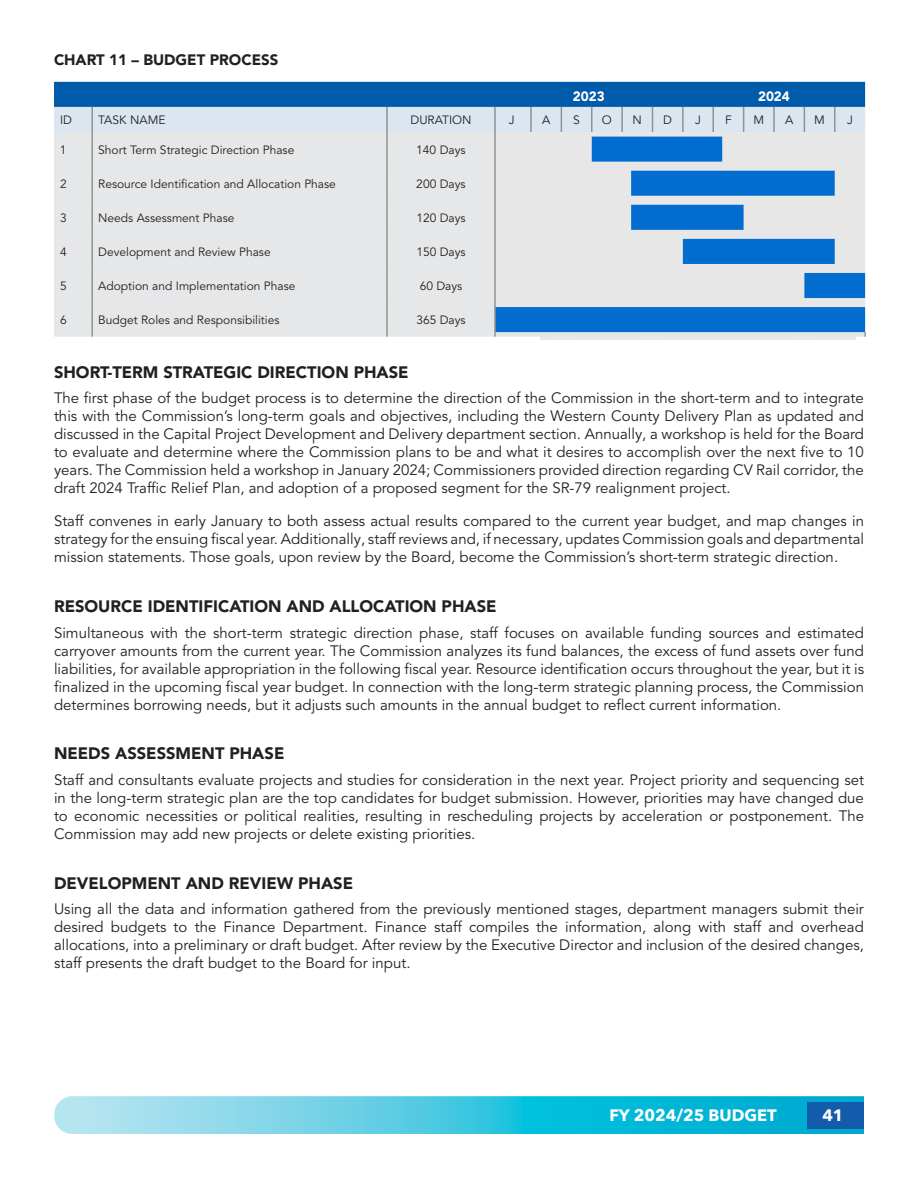
<style>
.page{position:relative;width:918px;height:1188px;background:#fff}
.page>*{position:absolute;margin:0;border:0;box-sizing:border-box;transform-origin:0 0}
.Subtitle{font:900 16.5px "Avenir LT Pro";color:#231f20}
.t1{font:700 16.5px "Avenir Next";color:#fff}
.Body-Text{font:15px/18px "Avenir LT Pro";color:#231f20;text-align:justify}
.Body-Text_Bold{font:900 15px "Avenir LT Pro";color:#231f20}
.T_Heading_Bold_C_H1{font:900 13.5px "Avenir LT Pro";color:#fff}
.T_Text{font:12px "Avenir LT Pro";color:#231f20}
.T_Text-aeacb068{font:12px "Avenir LT Pro";color:#231f20}
</style>
<div class="page">
<svg style="left:54px;top:1096px;width:810px;height:38px;background:#4ac8e1"></svg>
<div style="left:808px;top:1102px;width:56px;height:27px;background:#135cab"></div>
<div style="left:540px;top:333px;width:12px;height:7px;background:#e6e7e8"></div>
<div style="left:552px;top:333px;width:9px;height:7px;background:#e6e7e8"></div>
<div style="left:561px;top:333px;width:9px;height:7px;background:#e6e7e8"></div>
<div style="left:570px;top:333px;width:13px;height:7px;background:#e6e7e8"></div>
<div style="left:583px;top:333px;width:9px;height:7px;background:#e6e7e8"></div>
<div style="left:592px;top:333px;width:9px;height:7px;background:#e6e7e8"></div>
<div style="left:601px;top:333px;width:12px;height:7px;background:#e6e7e8"></div>
<div style="left:613px;top:333px;width:9px;height:7px;background:#e6e7e8"></div>
<div style="left:622px;top:333px;width:9px;height:7px;background:#e6e7e8"></div>
<div style="left:631px;top:333px;width:13px;height:7px;background:#e6e7e8"></div>
<div style="left:644px;top:333px;width:8px;height:7px;background:#e6e7e8"></div>
<div style="left:652px;top:333px;width:10px;height:7px;background:#e6e7e8"></div>
<div style="left:662px;top:333px;width:12px;height:7px;background:#e6e7e8"></div>
<div style="left:674px;top:333px;width:9px;height:7px;background:#e6e7e8"></div>
<div style="left:683px;top:333px;width:9px;height:7px;background:#e6e7e8"></div>
<div style="left:692px;top:333px;width:12px;height:7px;background:#e6e7e8"></div>
<div style="left:704px;top:333px;width:9px;height:7px;background:#e6e7e8"></div>
<div style="left:713px;top:333px;width:9px;height:7px;background:#e6e7e8"></div>
<div style="left:722px;top:333px;width:13px;height:7px;background:#e6e7e8"></div>
<div style="left:735px;top:333px;width:9px;height:7px;background:#e6e7e8"></div>
<div style="left:744px;top:333px;width:9px;height:7px;background:#e6e7e8"></div>
<div style="left:753px;top:333px;width:12px;height:7px;background:#e6e7e8"></div>
<div style="left:765px;top:333px;width:9px;height:7px;background:#e6e7e8"></div>
<div style="left:774px;top:333px;width:9px;height:7px;background:#e6e7e8"></div>
<div style="left:783px;top:333px;width:12px;height:7px;background:#e6e7e8"></div>
<div style="left:795px;top:333px;width:9px;height:7px;background:#e6e7e8"></div>
<div style="left:804px;top:333px;width:9px;height:7px;background:#e6e7e8"></div>
<div style="left:813px;top:333px;width:13px;height:7px;background:#e6e7e8"></div>
<div style="left:826px;top:333px;width:9px;height:7px;background:#e6e7e8"></div>
<div style="left:835px;top:333px;width:9px;height:7px;background:#e6e7e8"></div>
<div style="left:844px;top:333px;width:12px;height:7px;background:#e6e7e8"></div>
<svg style="left:54px;top:82px;width:812px;height:255px;background:#b1c9de"></svg>
<p class="Body-Text_Bold" style="left:54px;top:51px;width:226px">CHART 11 – BUDGET PROCESS</p>
<p class="T_Heading_Bold_C_H1" style="left:573px;top:88px;width:33px">2023</p>
<p class="T_Heading_Bold_C_H1" style="left:758px;top:88px;width:33px">2024</p>
<p class="T_Text" style="left:60px;top:113px;width:14px">ID</p>
<p class="T_Text" style="left:98px;top:113px;width:69px">TASK NAME</p>
<p class="T_Text-aeacb068" style="left:410px;top:113px;width:63px">DURATION</p>
<p class="T_Text-aeacb068" style="left:509px;top:113px;width:7px">J</p>
<p class="T_Text-aeacb068" style="left:542px;top:113px;width:10px">A</p>
<p class="T_Text-aeacb068" style="left:573px;top:113px;width:8px">S</p>
<p class="T_Text-aeacb068" style="left:602px;top:113px;width:12px">O</p>
<p class="T_Text-aeacb068" style="left:633px;top:113px;width:11px">N</p>
<p class="T_Text-aeacb068" style="left:663px;top:113px;width:10px">D</p>
<p class="T_Text-aeacb068" style="left:695px;top:113px;width:7px">J</p>
<p class="T_Text-aeacb068" style="left:725px;top:113px;width:8px">F</p>
<p class="T_Text-aeacb068" style="left:753px;top:113px;width:12px">M</p>
<p class="T_Text-aeacb068" style="left:785px;top:113px;width:10px">A</p>
<p class="T_Text-aeacb068" style="left:814px;top:113px;width:12px">M</p>
<p class="T_Text-aeacb068" style="left:847px;top:113px;width:7px">J</p>
<p class="T_Text" style="left:60px;top:142px;width:8px">1</p>
<p class="T_Text" style="left:98px;top:142px;width:198px">Short Term Strategic Direction Phase</p>
<p class="T_Text-aeacb068" style="left:416px;top:142px;width:51px">140 Days</p>
<p class="T_Text" style="left:60px;top:176px;width:8px">2</p>
<p class="T_Text" style="left:98px;top:176px;width:239px">Resource Identification and Allocation Phase</p>
<p class="T_Text-aeacb068" style="left:416px;top:176px;width:51px">200 Days</p>
<p class="T_Text" style="left:60px;top:211px;width:8px">3</p>
<p class="T_Text" style="left:98px;top:211px;width:138px">Needs Assessment Phase</p>
<p class="T_Text-aeacb068" style="left:416px;top:211px;width:51px">120 Days</p>
<p class="T_Text" style="left:60px;top:245px;width:8px">4</p>
<p class="T_Text" style="left:98px;top:245px;width:174px">Development and Review Phase</p>
<p class="T_Text-aeacb068" style="left:416px;top:245px;width:51px">150 Days</p>
<p class="T_Text" style="left:60px;top:279px;width:8px">5</p>
<p class="T_Text" style="left:98px;top:279px;width:199px">Adoption and Implementation Phase</p>
<p class="T_Text-aeacb068" style="left:420px;top:279px;width:44px">60 Days</p>
<p class="T_Text" style="left:60px;top:313px;width:8px">6</p>
<p class="T_Text" style="left:98px;top:313px;width:183px">Budget Roles and Responsibilities</p>
<p class="T_Text-aeacb068" style="left:416px;top:313px;width:51px">365 Days</p>
<p class="Subtitle" style="left:54px;top:362px;width:356px">SHORT-TERM STRATEGIC DIRECTION PHASE</p>
<p class="Body-Text" style="left:54px;top:389px;width:812px">The first phase of the budget process is to determine the direction of the Commission in the short-term and to integrate this with the Commission’s long-term goals and objectives, including the Western County Delivery Plan as updated and discussed in the Capital Project Development and Delivery department section. Annually, a workshop is held for the Board to evaluate and determine where the Commission plans to be and what it desires to accomplish over the next five to 10 years. The Commission held a workshop in January 2024; Commissioners provided direction regarding CV Rail corridor, the draft 2024 Traffic Relief Plan, and adoption of a proposed segment for the SR-79 realignment project.</p>
<p class="Body-Text" style="left:54px;top:512px;width:812px">Staff convenes in early January to both assess actual results compared to the current year budget, and map changes in strategy for the ensuing fiscal year. Additionally, staff reviews and, if necessary, updates Commission goals and departmental mission statements. Those goals, upon review by the Board, become the Commission’s short-term strategic direction.</p>
<p class="Subtitle" style="left:54px;top:596px;width:444px">RESOURCE IDENTIFICATION AND ALLOCATION PHASE</p>
<p class="Body-Text" style="left:54px;top:624px;width:812px">Simultaneous with the short-term strategic direction phase, staff focuses on available funding sources and estimated carryover amounts from the current year. The Commission analyzes its fund balances, the excess of fund assets over fund liabilities, for available appropriation in the following fiscal year. Resource identification occurs throughout the year, but it is finalized in the upcoming fiscal year budget. In connection with the long-term strategic planning process, the Commission determines borrowing needs, but it adjusts such amounts in the annual budget to reflect current information.</p>
<p class="Subtitle" style="left:54px;top:744px;width:232px">NEEDS ASSESSMENT PHASE</p>
<p class="Body-Text" style="left:54px;top:771px;width:812px">Staff and consultants evaluate projects and studies for consideration in the next year. Project priority and sequencing set in the long-term strategic plan are the top candidates for budget submission. However, priorities may have changed due to economic necessities or political realities, resulting in rescheduling projects by acceleration or postponement. The Commission may add new projects or delete existing priorities.</p>
<p class="Subtitle" style="left:54px;top:873px;width:301px">DEVELOPMENT AND REVIEW PHASE</p>
<p class="Body-Text" style="left:54px;top:900px;width:811px">Using all the data and information gathered from the previously mentioned stages, department managers submit their desired budgets to the Finance Department. Finance staff compiles the information, along with staff and overhead allocations, into a preliminary or draft budget. After review by the Executive Director and inclusion of the desired changes, staff presents the draft budget to the Board for input.</p>
<p class="t1" style="left:609px;top:1101px;width:169px">FY 2024/25 BUDGET</p>
<p class="t1" style="left:822px;top:1101px;width:23px">41</p>
</div>
